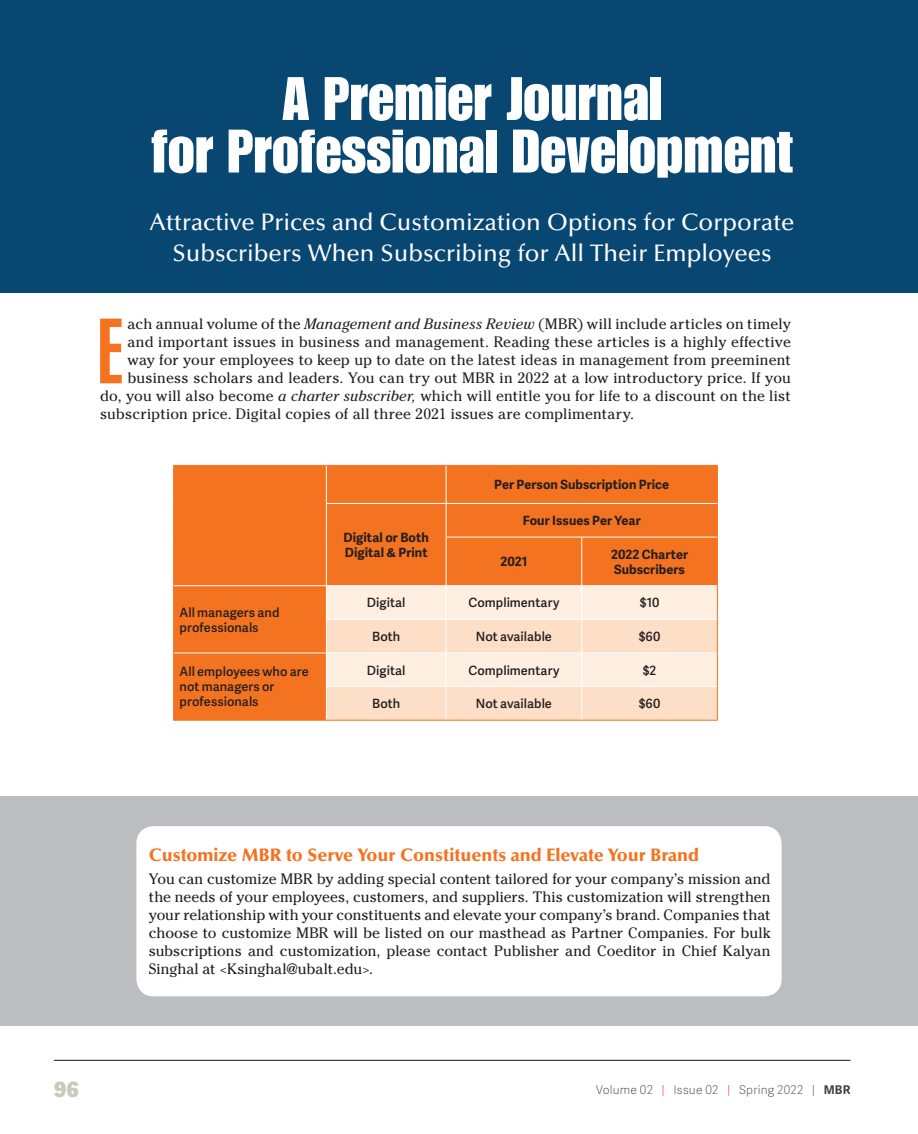
<style>
.page{position:relative;width:918px;height:1134px;background:#fff}
.page>*{position:absolute;margin:0;border:0;box-sizing:border-box;transform-origin:0 0}
.MBR_Dropcaps{font:90.9px "Helvetica LT Std Ultra Comp";color:#f47321}
.t1{font:60px/52.5px "Impact LT Std";color:#fff;text-align:center}
.t2{font:500 24px/31.2px "Optima LT Std";color:#fff;text-align:center}
.t3{font:800 21px "Adelle Sans";color:#ccc8bd}
.t4{font:900 18px "Optima LT Std";color:#f47321}
.MBR_Dropcaps-2{font:15px "Cheltenham Std";letter-spacing:.01em;color:#231f20}
.MBR_Indent{font:15px/18px "Cheltenham Std";letter-spacing:.005em;color:#231f20;text-align:justify}
.MBR_Aut-bio{font:600 12.75px/15px "Adelle Sans";letter-spacing:.005em;color:#231f20}
.MBR_Aut-bio-2{font:700 12.75px/15px "Adelle Sans";letter-spacing:.005em;color:#231f20}
.t5{font:100 12px "Adelle Sans";letter-spacing:.015em;color:#414343}
.s1{font-style:italic}
.s2{color:#ee1f23}
.s3{font-weight:700}
</style>
<div class="page">
<div style="left:0;top:0;width:918px;height:292px;background:#094773"></div>
<div style="left:0;top:796px;width:918px;height:230px;background:#bcbdc0"></div>
<hr style="left:54px;top:1060px;width:796px;height:1px;background:#131518">
<div style="left:136px;top:825px;width:646px;height:172px;background:#fff;border-radius:18px"></div>
<div style="left:135px;top:825px;width:648px;height:173px;border:2px solid #bcbdc0;border-radius:18px"></div>
<div style="left:174px;top:466px;width:543px;height:254px;background:#f47321"></div>
<svg style="left:327px;top:586px;width:390px;height:134px;background:#fde6d3"></svg>
<hr style="left:326px;top:466px;width:1px;height:37px;background:#fff">
<hr style="left:446px;top:466px;width:1px;height:37px;background:#fff">
<hr style="left:326px;top:503px;width:120px;height:1px;background:#fff">
<hr style="left:326px;top:504px;width:1px;height:33px;background:#fff">
<hr style="left:326px;top:537px;width:1px;height:48px;background:#fff">
<hr style="left:446px;top:503px;width:136px;height:1px;background:#fff">
<hr style="left:446px;top:504px;width:1px;height:33px;background:#fff">
<hr style="left:582px;top:503px;width:135px;height:1px;background:#fff">
<hr style="left:446px;top:537px;width:136px;height:1px;background:#fff">
<hr style="left:446px;top:537px;width:1px;height:48px;background:#fff">
<hr style="left:582px;top:537px;width:135px;height:1px;background:#fff">
<hr style="left:581px;top:537px;width:1px;height:48px;background:#fff">
<hr style="left:174px;top:585px;width:152px;height:1px;background:#fff">
<hr style="left:326px;top:585px;width:120px;height:1px;background:#fff">
<hr style="left:326px;top:586px;width:1px;height:33px;background:#fff">
<hr style="left:446px;top:585px;width:136px;height:1px;background:#fff">
<hr style="left:446px;top:586px;width:1px;height:33px;background:#fff">
<hr style="left:582px;top:585px;width:135px;height:1px;background:#fff">
<hr style="left:581px;top:586px;width:1px;height:33px;background:#fff">
<hr style="left:326px;top:619px;width:120px;height:1px;background:#fff">
<hr style="left:326px;top:620px;width:1px;height:33px;background:#fff">
<hr style="left:446px;top:619px;width:136px;height:1px;background:#fff">
<hr style="left:446px;top:620px;width:1px;height:33px;background:#fff">
<hr style="left:582px;top:619px;width:135px;height:1px;background:#fff">
<hr style="left:581px;top:620px;width:1px;height:33px;background:#fff">
<hr style="left:174px;top:653px;width:152px;height:1px;background:#fff">
<hr style="left:173px;top:720px;width:153px;height:1px;background:#f47321">
<hr style="left:326px;top:653px;width:120px;height:1px;background:#fff">
<hr style="left:326px;top:653px;width:1px;height:33px;background:#fff">
<hr style="left:446px;top:653px;width:136px;height:1px;background:#fff">
<hr style="left:446px;top:653px;width:1px;height:33px;background:#fff">
<hr style="left:582px;top:653px;width:135px;height:1px;background:#fff">
<hr style="left:581px;top:653px;width:1px;height:33px;background:#fff">
<hr style="left:326px;top:686px;width:120px;height:1px;background:#fff">
<hr style="left:326px;top:687px;width:1px;height:33px;background:#fff">
<hr style="left:446px;top:686px;width:136px;height:1px;background:#fff">
<hr style="left:446px;top:687px;width:1px;height:33px;background:#fff">
<hr style="left:582px;top:686px;width:135px;height:1px;background:#fff">
<hr style="left:581px;top:687px;width:1px;height:33px;background:#fff">
<hr style="left:173px;top:465px;width:153px;height:1px;background:#f47321">
<hr style="left:173px;top:466px;width:1px;height:37px;background:#f47321">
<hr style="left:173px;top:503px;width:1px;height:34px;background:#f47321">
<hr style="left:173px;top:537px;width:1px;height:49px;background:#f47321">
<hr style="left:326px;top:465px;width:120px;height:1px;background:#f47321">
<hr style="left:446px;top:465px;width:136px;height:1px;background:#f47321">
<hr style="left:582px;top:465px;width:136px;height:1px;background:#f47321">
<hr style="left:173px;top:586px;width:1px;height:33px;background:#f47321">
<hr style="left:173px;top:619px;width:1px;height:34px;background:#f47321">
<hr style="left:173px;top:653px;width:1px;height:34px;background:#f47321">
<hr style="left:173px;top:687px;width:1px;height:33px;background:#f47321">
<hr style="left:326px;top:720px;width:120px;height:1px;background:#f47321">
<hr style="left:446px;top:720px;width:136px;height:1px;background:#f47321">
<hr style="left:582px;top:720px;width:136px;height:1px;background:#f47321">
<hr style="left:717px;top:466px;width:1px;height:37px;background:#f47321">
<hr style="left:717px;top:503px;width:1px;height:34px;background:#f47321">
<hr style="left:717px;top:537px;width:1px;height:49px;background:#f47321">
<hr style="left:717px;top:586px;width:1px;height:33px;background:#f47321">
<hr style="left:717px;top:619px;width:1px;height:34px;background:#f47321">
<hr style="left:717px;top:653px;width:1px;height:34px;background:#f47321">
<hr style="left:717px;top:687px;width:1px;height:33px;background:#f47321">
<p class="t1" style="left:151px;top:72px;width:643px">A Premier Journal<br>for Professional Development</p>
<p class="t2" style="left:150px;top:207px;width:646px">Attractive Prices and Customization Options for Corporate<br>Subscribers When Subscribing for All Their Employees</p>
<p class="MBR_Dropcaps" style="left:97px;top:299px;width:27px">E</p>
<p class="MBR_Dropcaps-2" style="left:128px;top:315px;width:665px">ach annual volume of the <span class="s1">Management and Business Review</span> (MBR) will include articles on timely</p>
<p class="MBR_Dropcaps-2" style="left:128px;top:333px;width:665px">and important issues in business and management. Reading these articles is a highly effective</p>
<p class="MBR_Dropcaps-2" style="left:128px;top:351px;width:665px">way for your employees to keep up to date on the latest ideas in management from preeminent</p>
<p class="MBR_Dropcaps-2" style="left:128px;top:369px;width:665px">business scholars and leaders. You can try out MBR in 2022 at a low introductory price. If you</p>
<p class="MBR_Dropcaps-2" style="left:100px;top:387px;width:692px">do, you will also become <span class="s1">a charter subscriber,</span> which will entitle you for life to a discount on the list</p>
<p class="MBR_Dropcaps-2" style="left:100px;top:405px;width:535px">subscription price. Digital copies of all three 2021 issues are complimentary.</p>
<p class="MBR_Aut-bio" style="left:180px;top:604px;width:101px">All managers and professionals</p>
<p class="MBR_Aut-bio-2" style="left:344px;top:530px;width:87px">Digital or Both<br>Digital &amp; Print</p>
<p class="MBR_Aut-bio-2" style="left:494px;top:478px;width:176px">Per Person Subscription Price</p>
<p class="MBR_Aut-bio-2" style="left:523px;top:513px;width:120px">Four Issues Per Year</p>
<p class="MBR_Aut-bio-2" style="left:500px;top:554px;width:29px">2021</p>
<p class="MBR_Aut-bio-2" style="left:611px;top:547px;width:79px">2022 Charter<br>Subscribers</p>
<p class="MBR_Aut-bio" style="left:367px;top:595px;width:40px">Digital</p>
<p class="MBR_Aut-bio" style="left:468px;top:595px;width:92px">Complimentary</p>
<p class="MBR_Aut-bio" style="left:640px;top:595px;width:21px">$10</p>
<p class="MBR_Aut-bio" style="left:372px;top:628px;width:30px">Both</p>
<p class="MBR_Aut-bio" style="left:476px;top:628px;width:78px">Not available</p>
<p class="MBR_Aut-bio" style="left:639px;top:628px;width:23px">$60</p>
<p class="MBR_Aut-bio" style="left:180px;top:664px;width:131px">All employees who are not managers or professionals</p>
<p class="MBR_Aut-bio" style="left:367px;top:662px;width:40px">Digital</p>
<p class="MBR_Aut-bio" style="left:468px;top:662px;width:92px">Complimentary</p>
<p class="MBR_Aut-bio" style="left:643px;top:662px;width:15px">$2</p>
<p class="MBR_Aut-bio" style="left:372px;top:696px;width:30px">Both</p>
<p class="MBR_Aut-bio" style="left:476px;top:696px;width:78px">Not available</p>
<p class="MBR_Aut-bio" style="left:639px;top:696px;width:23px">$60</p>
<p class="t4" style="left:149px;top:845px;width:552px">Customize MBR to Serve Your Constituents and Elevate Your Brand</p>
<p class="MBR_Indent" style="left:149px;top:870px;width:623px">You can customize MBR by adding special content tailored for your company’s mission and the needs of your employees, customers, and suppliers. This customization will strengthen your relationship with your constituents and elevate your company’s brand. Companies that choose to customize MBR will be listed on our masthead as Partner Companies. For bulk subscriptions and customization, please contact Publisher and Coeditor in Chief Kalyan Singhal at &lt;Ksinghal@ubalt.edu&gt;.</p>
<h3 class="t3" style="left:54px;top:1076px;width:26px">96</h3>
<p class="t5" style="left:596px;top:1082px;width:256px">Volume 02 <span class="s2">|</span> Issue 02 <span class="s2">|</span> Spring 2022 | <span class="s3">MBR</span></p>
</div>
